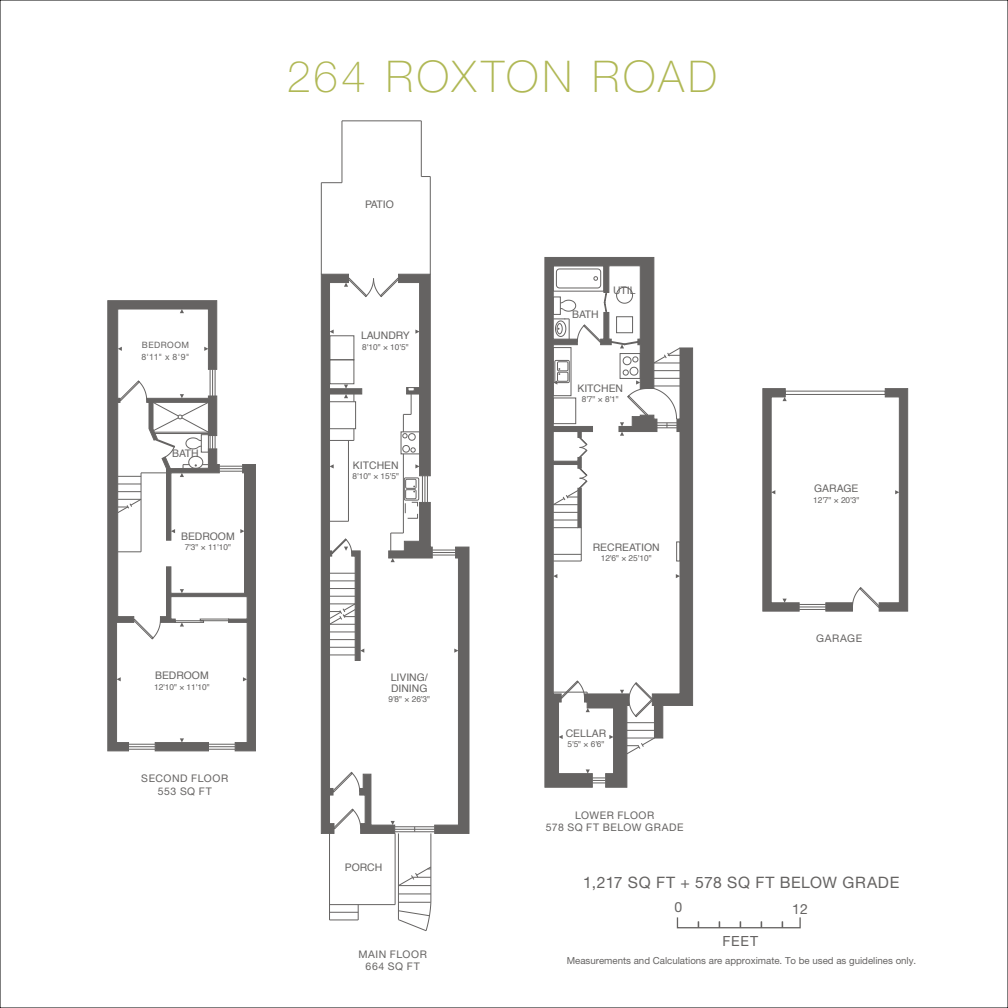
<style>
.page{position:relative;width:1008px;height:1008px;background:#fff}
.page>*{position:absolute;margin:0;border:0;box-sizing:border-box;transform-origin:0 0}
.t1{font:100 43.75px "Helvetica Neue LT Std";letter-spacing:.08em;color:#b0b855}
.t2{font:15.75px "Helvetica Neue LT Std";letter-spacing:.035em;color:#656362}
.t3{font:14px "Helvetica Neue LT Std";letter-spacing:.055em;color:#656362}
.t4{font:10.5px/10.5px "Helvetica";color:#656362}
.t5{font:10.5px/12.2px "Helvetica Neue LT Std";letter-spacing:.055em;color:#656362;text-align:center}
.t6{font:9.62px "Helvetica Neue LT Std";color:#656362}
.t7{font:8.75px/12.2px "Helvetica Neue LT Std";letter-spacing:.05em;color:#656362}
.t8{font:8.4px "Helvetica";color:#656362}
</style>
<div class="page">
<div style="left:677px;top:917px;width:124px;height:11px;border:1px solid #656362"></div>
<svg style="left:107px;top:300px;width:111px;height:452px"></svg>
<svg style="left:204px;top:347px;width:4px;height:4px"></svg>
<svg style="left:180px;top:309px;width:4px;height:4px"></svg>
<svg style="left:118px;top:347px;width:4px;height:4px"></svg>
<svg style="left:116px;top:369px;width:140px;height:383px"></svg>
<hr style="left:329px;top:833px;width:1px;height:87px;background:#656362">
<hr style="left:330px;top:904px;width:65px;height:1px;background:#656362">
<hr style="left:395px;top:833px;width:1px;height:72px;background:#656362">
<hr style="left:421px;top:121px;width:1px;height:56px;background:#656362">
<hr style="left:342px;top:120px;width:79px;height:1px;background:#656362">
<hr style="left:341px;top:121px;width:1px;height:62px;background:#656362">
<svg style="left:321px;top:182px;width:21px;height:1px"></svg>
<hr style="left:321px;top:183px;width:1px;height:91px;background:#656362">
<hr style="left:430px;top:177px;width:1px;height:97px;background:#656362">
<hr style="left:430px;top:833px;width:1px;height:69px;background:#656362">
<hr style="left:398px;top:893px;width:33px;height:1px;background:#656362">
<hr style="left:398px;top:833px;width:1px;height:87px;background:#656362">
<svg style="left:330px;top:905px;width:29px;height:15px"></svg>
<svg style="left:398px;top:901px;width:34px;height:30px"></svg>
<svg style="left:399px;top:866px;width:33px;height:21px"></svg>
<svg style="left:320px;top:273px;width:150px;height:561px"></svg>
<svg style="left:544px;top:257px;width:111px;height:531px;background:#6d6b6b"></svg>
<div style="left:553px;top:265px;width:51px;height:27px;border:1px solid #656362"></div>
<svg style="left:552px;top:268px;width:142px;height:520px"></svg>
<div style="left:825px;top:602px;width:28px;height:10px;background:#656362;border:1px solid #656362"></div>
<div style="left:785px;top:391px;width:101px;height:4px;border:1px solid #656362"></div>
<svg style="left:851px;top:388px;width:58px;height:224px"></svg>
<svg style="left:762px;top:388px;width:64px;height:224px"></svg>
<p class="t7" style="left:141px;top:338px;width:50px">BEDROOM<br>8'11" x 8'9"</p>
<p class="t4" style="left:172px;top:449px;width:28px">BATH</p>
<p class="t4" style="left:181px;top:531px;width:55px">BEDROOM</p>
<p class="t8" style="left:185px;top:541px;width:48px">7'3" × 11'10"</p>
<p class="t4" style="left:155px;top:671px;width:55px">BEDROOM</p>
<p class="t8" style="left:154px;top:680px;width:57px">12'10" × 11'10"</p>
<p class="t5" style="left:141px;top:772px;width:88px">SECOND FLOOR<br>553 SQ FT</p>
<h1 class="t1" style="left:287px;top:51px;width:432px">264 ROXTON ROAD</h1>
<p class="t4" style="left:365px;top:199px;width:30px">PATIO</p>
<p class="t4" style="left:361px;top:331px;width:50px">LAUNDRY</p>
<p class="t8" style="left:362px;top:340px;width:48px">8'10" × 10'5"</p>
<p class="t4" style="left:353px;top:460px;width:47px">KITCHEN</p>
<p class="t8" style="left:353px;top:470px;width:48px">8'10" × 15'5"</p>
<p class="t4" style="left:391px;top:673px;width:39px">LIVING/<br>DINING</p>
<p class="t8" style="left:388px;top:693px;width:43px">9'8" × 26'3"</p>
<p class="t4" style="left:345px;top:863px;width:39px">PORCH</p>
<p class="t5" style="left:358px;top:948px;width:70px">MAIN FLOOR<br>664 SQ FT</p>
<p class="t4" style="left:572px;top:310px;width:28px">BATH</p>
<p class="t4" style="left:613px;top:286px;width:24px">UTIL</p>
<p class="t4" style="left:577px;top:383px;width:47px">KITCHEN</p>
<p class="t8" style="left:582px;top:393px;width:39px">8'7" × 8'1"</p>
<p class="t4" style="left:593px;top:542px;width:69px">RECREATION</p>
<p class="t8" style="left:601px;top:552px;width:53px">12'6" × 25'10"</p>
<p class="t4" style="left:566px;top:728px;width:42px">CELLAR</p>
<p class="t8" style="left:567px;top:738px;width:39px">5'5" × 6'6"</p>
<p class="t5" style="left:546px;top:809px;width:139px">LOWER FLOOR<br>578 SQ FT BELOW GRADE</p>
<p class="t4" style="left:814px;top:484px;width:46px">GARAGE</p>
<p class="t8" style="left:813px;top:493px;width:48px">12'7" × 20'3"</p>
<p class="t5" style="left:816px;top:632px;width:48px">GARAGE</p>
<h2 class="t2" style="left:583px;top:873px;width:318px">1,217 SQ FT + 578 SQ FT BELOW GRADE</h2>
<h3 class="t3" style="left:674px;top:899px;width:9px">0</h3>
<h3 class="t3" style="left:792px;top:900px;width:17px">12</h3>
<h3 class="t3" style="left:723px;top:933px;width:37px">FEET</h3>
<p class="t6" style="left:567px;top:955px;width:351px">Measurements and Calculations are approximate. To be used as guidelines only.</p>
</div>
